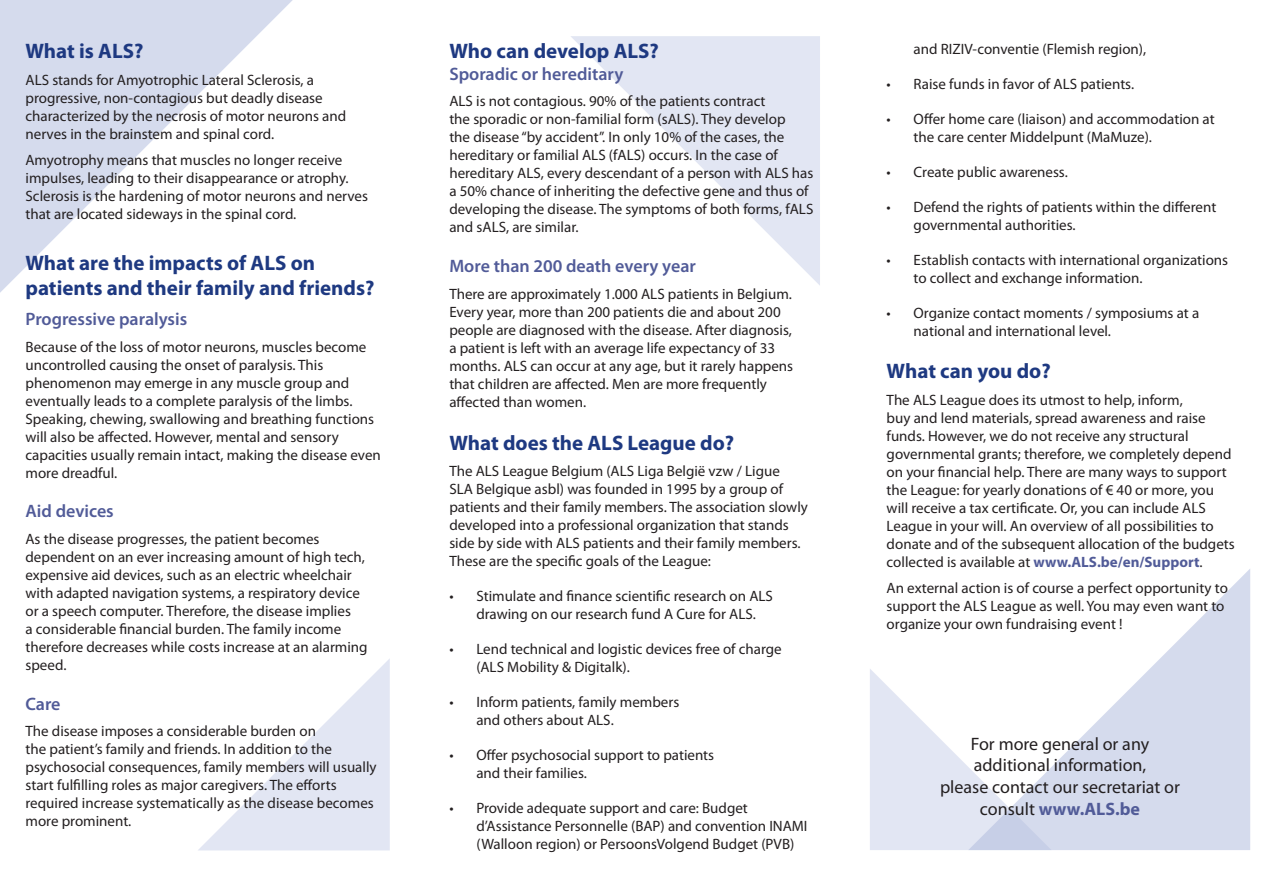
<style>
.page{position:relative;width:1263px;height:893px;background:#fff}
.page>*{position:absolute;margin:0;border:0;box-sizing:border-box;transform-origin:0 0}
.Titel{font:700 21px/25.2px "Myriad Pro";color:#1e3981}
.Titel-2{font:600 18px "Myriad Pro";color:#515b98}
.t1{font:18px "Myriad Pro";color:#231f20}
.t2{font:700 18px "Myriad Pro";letter-spacing:.005em;color:#515b98}
.t3{font:15px/18px "Myriad Pro";color:#231f20}
.s1{font-weight:700;color:#515b98}
.s2{font-weight:400;color:#231f20}
</style>
<div class="page">
<svg style="left:0;top:0;width:293px;height:293px"></svg>
<svg style="left:571px;top:36px;width:249px;height:249px;fill:#e3e7f3"></svg>
<svg style="left:870px;top:669px;width:98px;height:181px"></svg>
<svg style="left:968px;top:569px;width:282px;height:281px;fill:#dde1f0"></svg>
<svg style="left:198px;top:659px;width:192px;height:191px"></svg>
<p class="Titel" style="left:26px;top:38px;width:119px">What is ALS?</p>
<p class="t3" style="left:26px;top:71px;width:322px">ALS stands for Amyotrophic Lateral Sclerosis, a progressive, non-contagious but deadly disease characterized by the necrosis of motor neurons and nerves in the brainstem and spinal cord.</p>
<p class="t3" style="left:26px;top:151px;width:344px">Amyotrophy means that muscles no longer receive impulses, leading to their disappearance or atrophy.<br>Sclerosis is the hardening of motor neurons and nerves that are located sideways in the spinal cord.</p>
<p class="Titel" style="left:26px;top:250px;width:350px">What are the impacts of ALS on patients and their family and friends?</p>
<p class="Titel-2" style="left:26px;top:308px;width:163px">Progressive paralysis</p>
<p class="t3" style="left:26px;top:338px;width:357px">Because of the loss of motor neurons, muscles become uncontrolled causing the onset of paralysis. This phenomenon may emerge in any muscle group and eventually leads to a complete paralysis of the limbs.<br>Speaking, chewing, swallowing and breathing functions will also be affected. However, mental and sensory capacities usually remain intact, making the disease even more dreadful.</p>
<p class="Titel-2" style="left:26px;top:500px;width:90px">Aid devices</p>
<p class="t3" style="left:26px;top:530px;width:344px">As the disease progresses, the patient becomes dependent on an ever increasing amount of high tech, expensive aid devices, such as an electric wheelchair with adapted navigation systems, a respiratory device or a speech computer. Therefore, the disease implies<br>a considerable financial burden. The family income therefore decreases while costs increase at an alarming speed.</p>
<p class="Titel-2" style="left:26px;top:692px;width:37px">Care</p>
<p class="t3" style="left:26px;top:722px;width:353px">The disease imposes a considerable burden on<br>the patient’s family and friends. In addition to the psychosocial consequences, family members will usually start fulfilling roles as major caregivers. The efforts required increase systematically as the disease becomes more prominent.</p>
<p class="Titel" style="left:449px;top:38px;width:211px">Who can develop ALS?</p>
<p class="Titel-2" style="left:449px;top:62px;width:176px">Sporadic or hereditary</p>
<p class="t3" style="left:449px;top:92px;width:366px">ALS is not contagious. 90% of the patients contract<br>the sporadic or non-familial form (sALS). They develop<br>the disease “by accident”. In only 10% of the cases, the hereditary or familial ALS (fALS) occurs. In the case of hereditary ALS, every descendant of a person with ALS has a 50% chance of inheriting the defective gene and thus of developing the disease. The symptoms of both forms, fALS and sALS, are similar.</p>
<p class="Titel-2" style="left:449px;top:254px;width:248px">More than 200 death every year</p>
<p class="t3" style="left:449px;top:284px;width:345px">There are approximately 1.000 ALS patients in Belgium.<br>Every year, more than 200 patients die and about 200 people are diagnosed with the disease. After diagnosis, a patient is left with an average life expectancy of 33 months. ALS can occur at any age, but it rarely happens that children are affected. Men are more frequently affected than women.</p>
<p class="Titel" style="left:449px;top:429px;width:286px">What does the ALS League do?</p>
<p class="t3" style="left:449px;top:462px;width:360px">The ALS League Belgium (ALS Liga België vzw / Ligue<br>SLA Belgique asbl) was founded in 1995 by a group of patients and their family members. The association slowly developed into a professional organization that stands side by side with ALS patients and their family members.<br>These are the specific goals of the League:</p>
<p class="t3" style="left:476px;top:587px;width:298px;text-indent:-27px">• Stimulate and finance scientific research on ALS drawing on our research fund A Cure for ALS.</p>
<p class="t3" style="left:476px;top:640px;width:307px;text-indent:-27px">• Lend technical and logistic devices free of charge (ALS Mobility &amp; Digitalk).</p>
<p class="t3" style="left:476px;top:693px;width:204px;text-indent:-27px">• Inform patients, family members and others about ALS.</p>
<p class="t3" style="left:476px;top:746px;width:239px;text-indent:-27px">• Offer psychosocial support to patients and their families.</p>
<p class="t3" style="left:476px;top:799px;width:333px;text-indent:-27px">• Provide adequate support and care: Budget d’Assistance Personnelle (BAP) and convention INAMI (Walloon region) or PersoonsVolgend Budget (PVB)</p>
<p class="t3" style="left:914px;top:40px;width:234px">and RIZIV-conventie (Flemish region),</p>
<p class="t3" style="left:887px;top:75px;width:249px">• Raise funds in favor of ALS patients.</p>
<p class="t3" style="left:914px;top:110px;width:303px;text-indent:-27px">• Offer home care (liaison) and accommodation at the care center Middelpunt (MaMuze).</p>
<p class="t3" style="left:887px;top:163px;width:183px">• Create public awareness.</p>
<p class="t3" style="left:914px;top:198px;width:304px;text-indent:-27px">• Defend the rights of patients within the different governmental authorities.</p>
<p class="t3" style="left:914px;top:251px;width:316px;text-indent:-27px">• Establish contacts with international organizations to collect and exchange information.</p>
<p class="t3" style="left:914px;top:304px;width:287px;text-indent:-27px">• Organize contact moments / symposiums at a national and international level.</p>
<p class="Titel" style="left:887px;top:358px;width:166px">What can you do?</p>
<p class="t3" style="left:887px;top:390px;width:350px">The ALS League does its utmost to help, inform,<br>buy and lend materials, spread awareness and raise funds. However, we do not receive any structural governmental grants; therefore, we completely depend on your financial help. There are many ways to support the League: for yearly donations of € 40 or more, you will receive a tax certificate. Or, you can include ALS League in your will. An overview of all possibilities to donate and of the subsequent allocation of the budgets collected is available at <span class="s1">www.ALS.be/en/Support</span>.</p>
<p class="t3" style="left:887px;top:579px;width:343px">An external action is of course a perfect opportunity to support the ALS League as well. You may even want to organize your own fundraising event !</p>
<p class="t1" style="left:971px;top:732px;width:180px">For more general or any</p>
<p class="t1" style="left:974px;top:754px;width:174px">additional information,</p>
<p class="t1" style="left:940px;top:776px;width:241px">please contact our secretariat or</p>
<p class="t2" style="left:980px;top:797px;width:162px"><span class="s2">consult</span> www.ALS.be</p>
</div>
